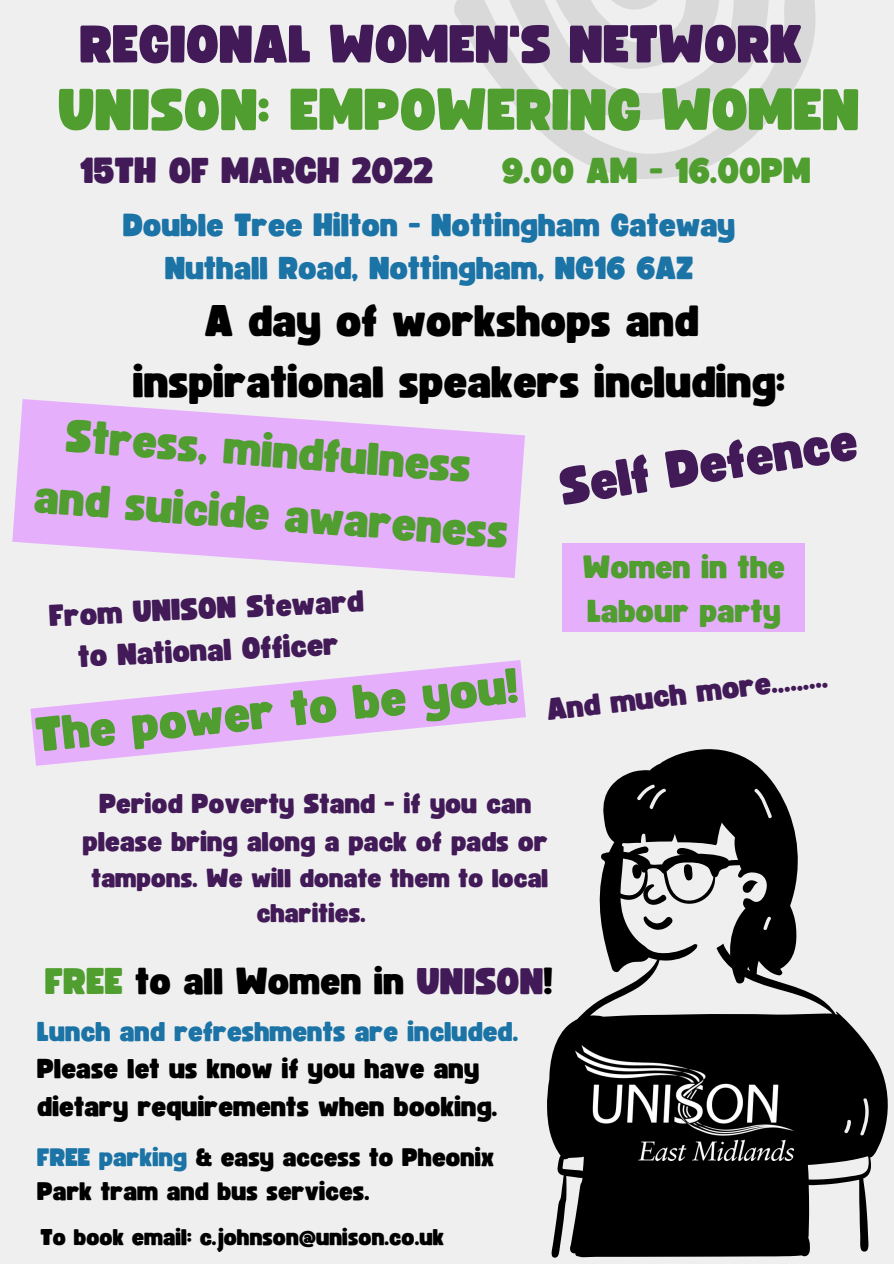
<style>
.page{position:relative;width:894px;height:1264px;background:#fff}
.page>*{position:absolute;margin:0;border:0;box-sizing:border-box;transform-origin:0 0}
.t1{font:57.9px "Funtastic";color:#509e2f}
.t2{font:52.5px "Funtastic";color:#421a57}
.t3{font:51px "Funtastic";color:#421a57}
.t4{font:48px "Funtastic";color:#509e2f}
.t5{font:45px "Funtastic";color:#509e2f}
.t6{font:43.5px "Funtastic";color:#000}
.t7{font:36.75px "Funtastic";color:#000}
.t8{font:35.7px "Funtastic";color:#421a57}
.t9{font:35.4px "Funtastic";color:#509e2f}
.t10{font:31.5px "Funtastic";color:#1b73a6}
.t11{font:31.35px/44px "Funtastic";color:#509e2f}
.t12{font:30px "Funtastic";color:#421a57}
.t13{font:27px/37.2px "Funtastic";color:#000}
.t14{font:27px "Funtastic";color:#421a57}
.t15{font:25.5px/35px "Funtastic";color:#421a57}
.t16{font:25.05px/34px "Funtastic";color:#000}
.t17{font:22.5px "Funtastic";color:#000}
.s1{color:#509e2f}
.s2{color:#421a57}
.s3{color:#1b73a6}
</style>
<div class="page">
<div style="left:0;top:0;width:893px;height:1263px;background:#efefef"></div>
<svg style="left:547px;top:984px;width:341px;height:273px;fill:#000"></svg>
<svg style="left:599px;top:749px;width:198px;height:235px"></svg>
<svg style="left:600px;top:755px;width:194px;height:203px"></svg>
<svg style="left:454px;top:0;width:264px;height:179px"></svg>
<svg style="left:498px;top:0;width:318px;height:161px"></svg>
<svg style="left:541px;top:0;width:209px;height:94px"></svg>
<img style="left:575px;top:1045px;width:218px;height:115px">
<svg style="left:30px;top:660px;width:496px;height:105px;fill:#e6affc"></svg>
<div style="left:562px;top:543px;width:242px;height:89px;background:#e6affc"></div>
<svg style="left:12px;top:399px;width:513px;height:179px;fill:#e6affc"></svg>
<p class="t2" style="left:80px;top:20px;width:724px">REGIONAL WOMEN'S NETWORK</p>
<p class="t1" style="left:59px;top:83px;width:803px">UNISON: EMPOWERING WOMEN</p>
<p class="t9" style="left:502px;top:155px;width:310px">9.00 AM - 16.00PM</p>
<p class="t10" style="left:123px;top:210px;width:613px">Double Tree Hilton - Nottingham Gateway</p>
<p class="t10" style="left:165px;top:254px;width:530px">Nuthall Road, Nottingham, NG16 6AZ</p>
<p class="t8" style="left:80px;top:155px;width:355px">15TH OF MARCH 2022</p>
<p class="t6" style="left:205px;top:301px;width:495px">A day of workshops and</p>
<p class="t6" style="left:133px;top:362px;width:654px">inspirational speakers including:</p>
<p class="t5" style="left:68px;top:416px;width:407px;rotate:4deg">Stress, mindfulness</p>
<p class="t3" style="left:557px;top:464px;width:301px;rotate:-9deg">Self Defence</p>
<p class="t5" style="left:37px;top:477px;width:476px;rotate:4deg">and suicide awareness</p>
<p class="t12" style="left:49px;top:603px;width:316px;rotate:-3deg">From UNISON Steward</p>
<p class="t12" style="left:78px;top:643px;width:262px;rotate:-3deg">to National Officer</p>
<p class="t4" style="left:34px;top:714px;width:486px;rotate:-6deg">The power to be you!</p>
<p class="t11" style="left:583px;top:546px;width:203px">Women in the<br>Labour party</p>
<p class="t12" style="left:545px;top:697px;width:284px;rotate:-7deg">And much more.........</p>
<p class="t14" style="left:100px;top:791px;width:433px">Period Poverty Stand - if you can</p>
<p class="t14" style="left:83px;top:829px;width:466px">please bring along a pack of pads or</p>
<p class="t15" style="left:257px;top:861px;width:293px;text-indent:-165px">tampons. We will donate them to local charities.</p>
<p class="t7" style="left:45px;top:964px;width:509px"><span class="s1">FREE</span> to all Women in <span class="s2">UNISON</span>!</p>
<p class="t13" style="left:38px;top:1014px;width:482px"><span class="s3">Lunch and refreshments are included.<br></span>Please let us know if you have any dietary requirements when booking.</p>
<p class="t16" style="left:38px;top:1141px;width:458px"><span class="s3">FREE parking</span> &amp; easy access to Pheonix<br>Park tram and bus services.</p>
<p class="t17" style="left:41px;top:1226px;width:405px">To book email: c.johnson@unison.co.uk</p>
</div>
